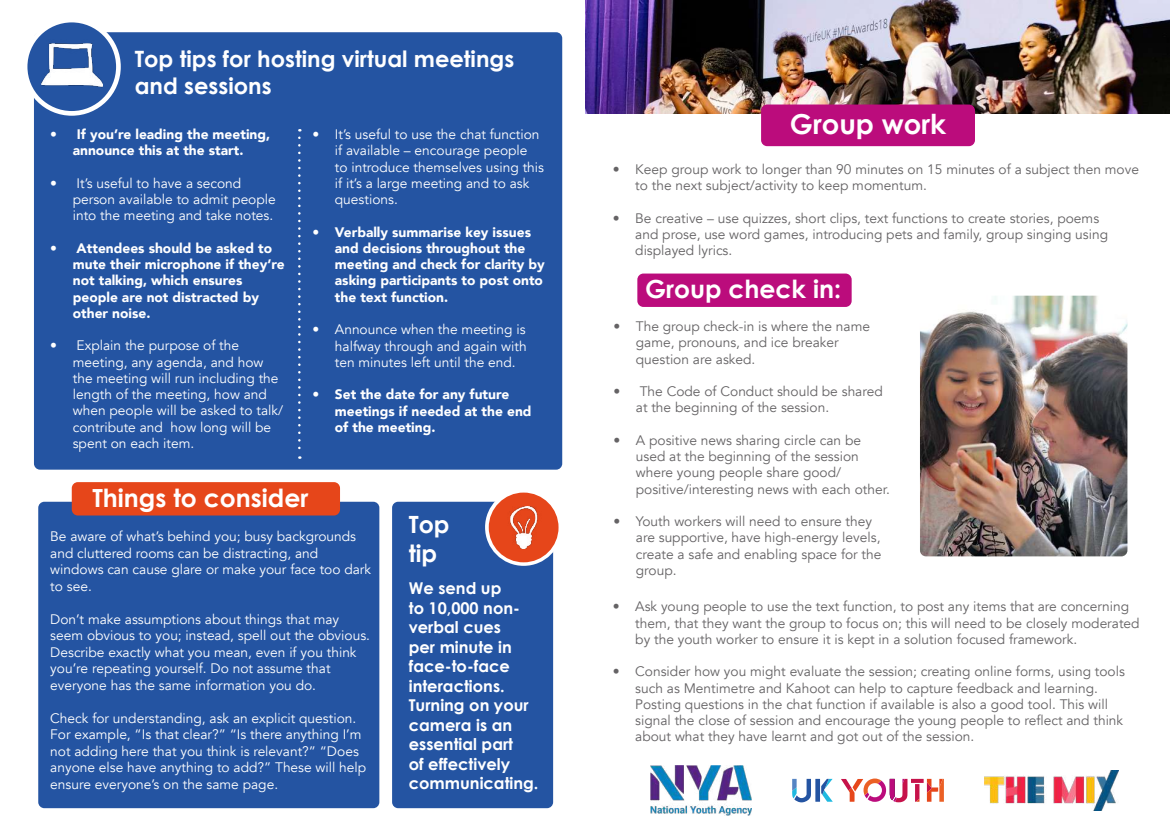
<style>
.page{position:relative;width:1170px;height:833px;background:#fff}
.page>*{position:absolute;margin:0;border:0;box-sizing:border-box;transform-origin:0 0}
.t1{font:700 27.5px "Century Gothic";color:#fff}
.t2{font:700 25px "Century Gothic";color:#fff}
.t3{font:700 23.75px/28.5px "Century Gothic";color:#fff}
.t4{font:700 22.5px/27px "Century Gothic";color:#fff}
.t5{font:700 16.25px/19.5px "Century Gothic";color:#fff}
.t6{font:13.75px/16.2px "Avenir";color:#656365}
.t7{font:13.75px/16.2px "Avenir";color:#fff}
.t8{font:900 13.75px/16.2px "Avenir";color:#fff}
.s1{font-weight:400}
</style>
<div class="page">
<div style="left:392px;top:502px;width:161px;height:306px;background:#2454a2;border-radius:6px"></div>
<div style="left:34px;top:32px;width:528px;height:437px;background:#2454a2;border-radius:6px"></div>
<div style="left:23px;top:18px;width:98px;height:98px;background:#fff;border-radius:50%"></div>
<div style="left:27px;top:22px;width:89px;height:89px;background:#2454a2;border-radius:50%"></div>
<svg style="left:298px;top:138px;width:2px;height:321px"></svg>
<div style="left:38px;top:502px;width:341px;height:306px;background:#2454a2;border-radius:6px"></div>
<div style="left:72px;top:482px;width:268px;height:33px;background:#e6461a;border-radius:6px"></div>
<svg style="left:485px;top:489px;width:77px;height:77px"></svg>
<div style="left:488px;top:492px;width:70px;height:70px;background:#e6461a;border-radius:50%"></div>
<img style="left:510px;top:506px;width:28px;height:42px">
<img style="left:585px;top:0;width:584px;height:113px">
<div style="left:761px;top:104px;width:213px;height:42px;background:#bb0c7c;border-radius:6px"></div>
<img style="left:41px;top:34px;width:61px;height:54px">
<div style="left:637px;top:273px;width:214px;height:34px;background:#bb0c7c;border-radius:6px"></div>
<img style="left:920px;top:296px;width:207px;height:260px">
<svg style="left:792px;top:779px;width:40px;height:23px"></svg>
<svg style="left:841px;top:778px;width:66px;height:24px"></svg>
<svg style="left:910px;top:779px;width:13px;height:4px"></svg>
<svg style="left:915px;top:784px;width:4px;height:17px"></svg>
<svg style="left:926px;top:779px;width:17px;height:22px"></svg>
<img style="left:650px;top:766px;width:101px;height:49px">
<img style="left:984px;top:770px;width:133px;height:40px">
<h3 class="t4" style="left:135px;top:44px;width:381px">Top tips for hosting virtual meetings and sessions</h3>
<p class="t8" style="left:50px;top:126px;width:221px;text-align:center">• If you’re leading the meeting, announce this at the start.</p>
<p class="t7" style="left:73px;top:175px;width:204px;text-indent:-22px">• It’s useful to have a second person available to admit people into the meeting and take notes.</p>
<p class="t8" style="left:73px;top:240px;width:213px;text-indent:-22px"><span class="s1">•</span> Attendees should be asked to mute their microphone if they’re not talking, which ensures people are not distracted by other noise.</p>
<p class="t7" style="left:73px;top:338px;width:212px;text-indent:-22px">• Explain the purpose of the meeting, any agenda, and how the meeting will run including the length of the meeting, how and when people will be asked to talk/ contribute and how long will be spent on each item.</p>
<p class="t7" style="left:335px;top:126px;width:211px;text-indent:-22px">• It’s useful to use the chat function if available – encourage people<br>to introduce themselves using this if it’s a large meeting and to ask questions.</p>
<p class="t8" style="left:335px;top:223px;width:211px;text-indent:-22px">• Verbally summarise key issues and decisions throughout the meeting and check for clarity by asking participants to post onto the text function.</p>
<p class="t7" style="left:335px;top:322px;width:193px;text-align:justify;text-indent:-22px">• Announce when the meeting is halfway through and again with ten minutes left until the end.</p>
<p class="t8" style="left:335px;top:386px;width:198px;text-indent:-22px">• Set the date for any future meetings if needed at the end of the meeting.</p>
<h2 class="t2" style="left:92px;top:478px;width:217px">Things to consider</h2>
<p class="t7" style="left:50px;top:528px;width:322px">Be aware of what’s behind you; busy backgrounds and cluttered rooms can be distracting, and windows can cause glare or make your face too dark to see.</p>
<p class="t7" style="left:50px;top:611px;width:321px">Don’t make assumptions about things that may seem obvious to you; instead, spell out the obvious.<br>Describe exactly what you mean, even if you think you’re repeating yourself. Do not assume that everyone has the same information you do.</p>
<p class="t7" style="left:50px;top:710px;width:317px">Check for understanding, ask an explicit question.<br>For example, “Is that clear?” “Is there anything I’m not adding here that you think is relevant?” “Does anyone else have anything to add?” These will help ensure everyone’s on the same page.</p>
<h3 class="t3" style="left:409px;top:509px;width:42px">Top tip</h3>
<p class="t5" style="left:409px;top:578px;width:131px">We send up<br>to 10,000 non&shy;verbal cues<br>per minute in face-to-face interactions.<br>Turning on your camera is an essential part<br>of effectively communicating.</p>
<h1 class="t1" style="left:789px;top:103px;width:158px">Group work</h1>
<p class="t6" style="left:635px;top:161px;width:505px;text-indent:-22px">• Keep group work to longer than 90 minutes on 15 minutes of a subject then move to the next subject/activity to keep momentum.</p>
<p class="t6" style="left:635px;top:210px;width:474px;text-indent:-22px">• Be creative – use quizzes, short clips, text functions to create stories, poems and prose, use word games, introducing pets and family, group singing using displayed lyrics.</p>
<h2 class="t2" style="left:645px;top:270px;width:197px">Group check in:</h2>
<p class="t6" style="left:635px;top:318px;width:236px;text-indent:-22px">• The group check-in is where the name game, pronouns, and ice breaker question are asked.</p>
<p class="t6" style="left:635px;top:383px;width:248px;text-indent:-22px">• The Code of Conduct should be shared at the beginning of the session.</p>
<p class="t6" style="left:635px;top:432px;width:255px;text-indent:-22px">• A positive news sharing circle can be used at the beginning of the session where young people share good/ positive/interesting news with each other.</p>
<p class="t6" style="left:635px;top:513px;width:247px;text-indent:-22px">• Youth workers will need to ensure they are supportive, have high-energy levels, create a safe and enabling space for the group.</p>
<p class="t6" style="left:635px;top:598px;width:506px;text-indent:-22px">• Ask young people to use the text function, to post any items that are concerning them, that they want the group to focus on; this will need to be closely moderated by the youth worker to ensure it is kept in a solution focused framework.</p>
<p class="t6" style="left:635px;top:663px;width:491px;text-indent:-22px">• Consider how you might evaluate the session; creating online forms, using tools such as Mentimetre and Kahoot can help to capture feedback and learning.<br>Posting questions in the chat function if available is also a good tool. This will signal the close of session and encourage the young people to reflect and think about what they have learnt and got out of the session.</p>
</div>
